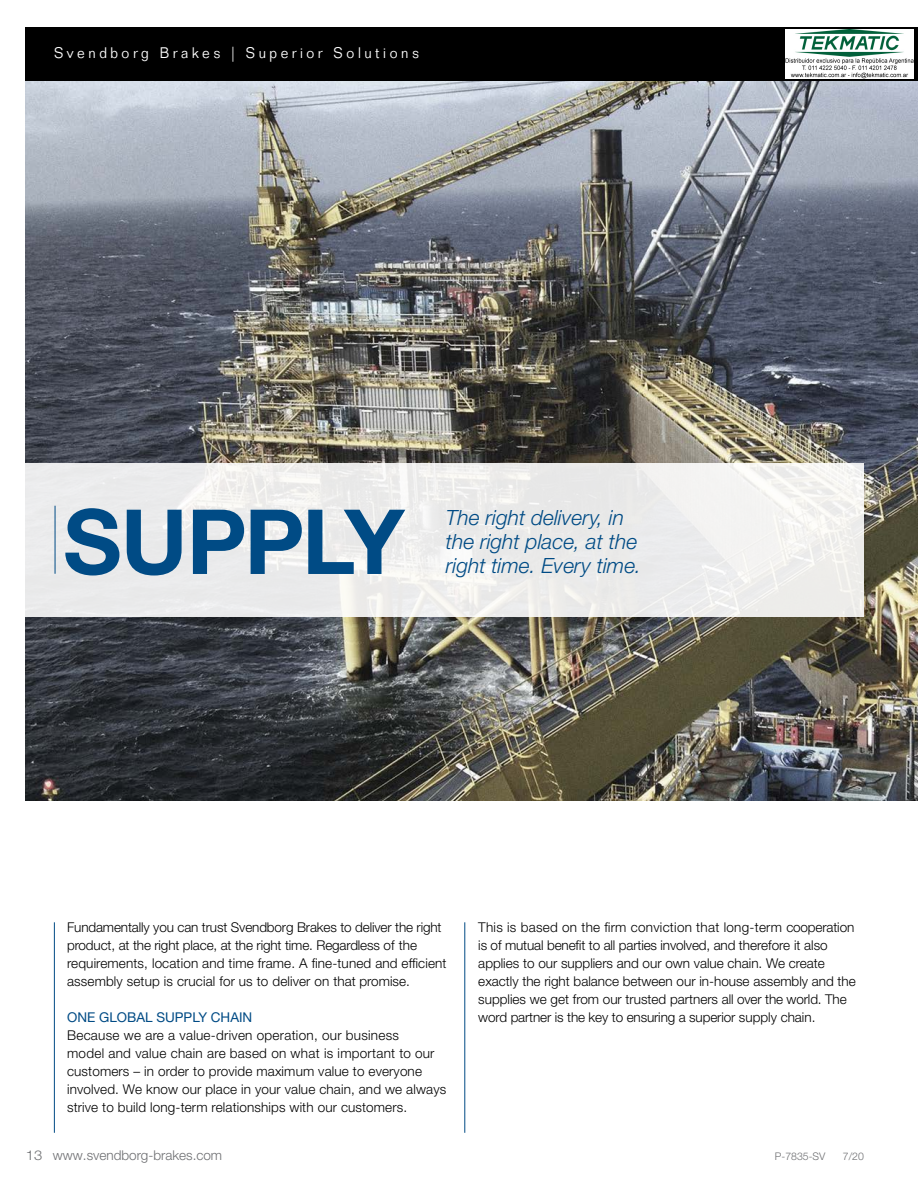
<style>
.page{position:relative;width:918px;height:1188px;background:#fff}
.page>*{position:absolute;margin:0;border:0;box-sizing:border-box;transform-origin:0 0}
.Headline{font:700 90px "Helvetica Neue LT Std";letter-spacing:-.025em;color:#004b85}
.Trompet{font:italic 300 21px "Helvetica Neue LT Std";color:#004b85}
.t1{font:300 15px "Folio Std";letter-spacing:.25em;color:#fff;scale:.94 1}
.Brødtekst{font:300 13.5px/18px "Helvetica Neue LT Std";color:#000}
.t2{font:300 13.5px "Helvetica Neue LT Std";color:#6d6e71;scale:1.1 1}
.Mellemrubrik{font:13.5px "Helvetica Neue LT Std";color:#004b85}
.t3{font:300 10.5px "Helvetica Neue LT Std";color:#6d6e71}
</style>
<div class="page">
<img style="left:26px;top:80px;width:892px;height:720px">
<div style="left:19px;top:463px;width:845px;height:153px;background:linear-gradient(to right,#ebebec,#f0f0ee)"></div>
<hr style="left:55px;top:506px;width:1px;height:68px;background:#004b85">
<hr style="left:54px;top:922px;width:1px;height:211px;background:#004b85">
<hr style="left:464px;top:922px;width:1px;height:211px;background:#004b85">
<div style="left:26px;top:27px;width:892px;height:53px;background:#000"></div>
<img style="left:785px;top:30px;width:129px;height:48px">
<p class="t1" style="left:54px;top:44px;width:390px">Svendborg Brakes | Superior Solutions</p>
<p class="Headline" style="left:63px;top:486px;width:343px">SUPPLY</p>
<p class="Trompet" style="left:446px;top:505px;width:180px">The right delivery, in</p>
<p class="Trompet" style="left:446px;top:529px;width:193px">the right place, at the</p>
<p class="Trompet" style="left:446px;top:553px;width:197px">right time. Every time.</p>
<p class="Brødtekst" style="left:67px;top:918px;width:381px">Fundamentally you can trust Svendborg Brakes to deliver the right product, at the right place, at the right time. Regardless of the requirements, location and time frame. A fine-tuned and efficient assembly setup is crucial for us to deliver on that promise.</p>
<p class="Mellemrubrik" style="left:67px;top:1009px;width:187px">ONE GLOBAL SUPPLY CHAIN</p>
<p class="Brødtekst" style="left:67px;top:1026px;width:381px">Because we are a value-driven operation, our business<br>model and value chain are based on what is important to our customers – in order to provide maximum value to everyone involved. We know our place in your value chain, and we always strive to build long-term relationships with our customers.</p>
<p class="Brødtekst" style="left:478px;top:918px;width:379px">This is based on the firm conviction that long-term cooperation is of mutual benefit to all parties involved, and therefore it also applies to our suppliers and our own value chain. We create exactly the right balance between our in-house assembly and the supplies we get from our trusted partners all over the world. The word partner is the key to ensuring a superior supply chain.</p>
<p class="t2" style="left:26px;top:1147px;width:180px">13 www.svendborg-brakes.com</p>
<p class="t3" style="left:775px;top:1150px;width:52px">P-7835-SV</p>
<p class="t3" style="left:843px;top:1150px;width:23px">7/20</p>
</div>
